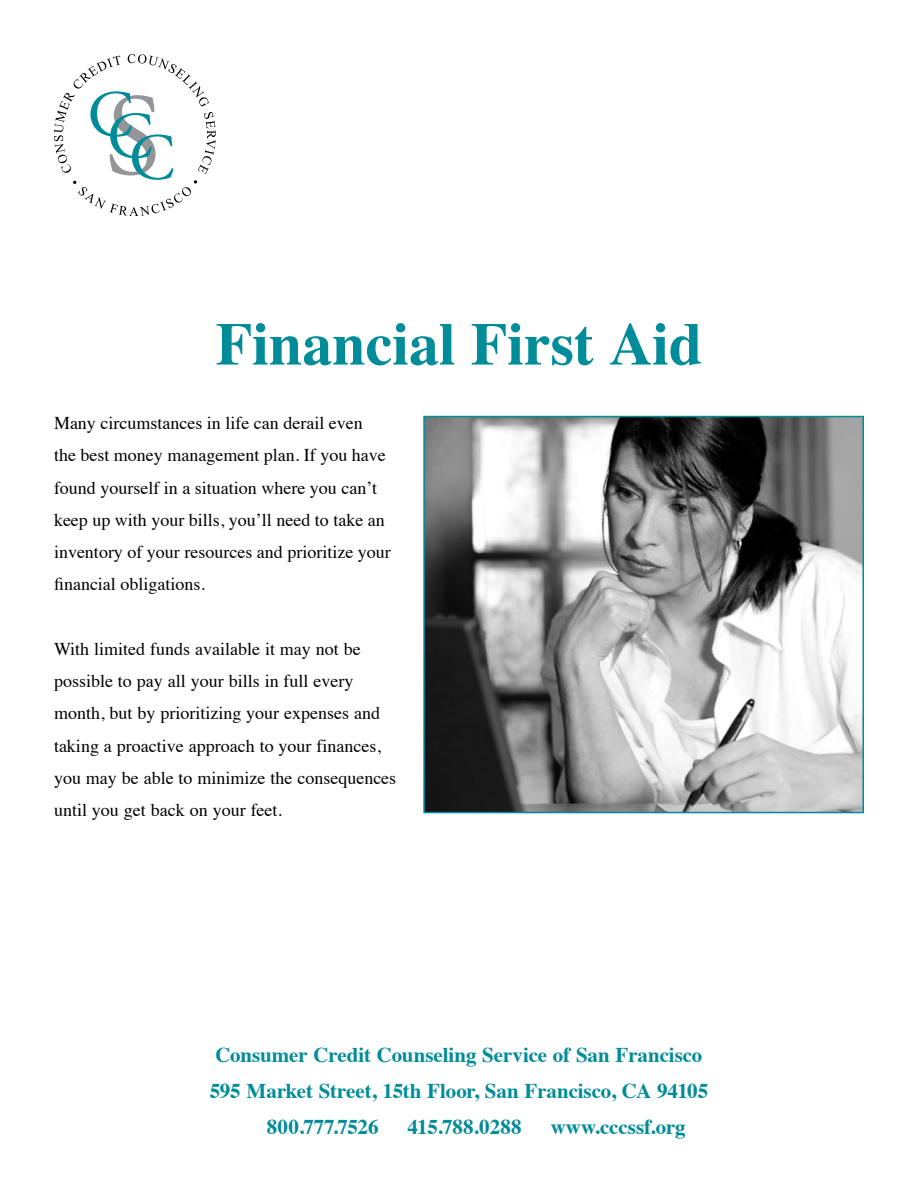
<style>
.page{position:relative;width:918px;height:1188px;background:#fff}
.page>*{position:absolute;margin:0;border:0;box-sizing:border-box;transform-origin:0 0}
.t1{font:700 60px "Times";color:#008c99}
.t2{font:700 21px "Times";letter-spacing:-.005em;color:#008c99}
.t3{font:18px/32.2px "Times";color:#000}
</style>
<div class="page">
<img style="left:426px;top:419px;width:435px;height:391px">
<div style="left:423px;top:416px;width:441px;height:397px;border:2px solid #008c99"></div>
<svg style="left:54px;top:54px;width:162px;height:162px"></svg>
<h1 class="t1" style="left:216px;top:287px;width:488px">Financial First Aid</h1>
<p class="t3" style="left:54px;top:405px;width:338px">Many circumstances in life can derail even<br>the best money management plan. If you have found yourself in a situation where you can’t keep up with your bills, you’ll need to take an inventory of your resources and prioritize your financial obligations.</p>
<p class="t3" style="left:54px;top:631px;width:344px">With limited funds available it may not be possible to pay all your bills in full every month, but by prioritizing your expenses and taking a proactive approach to your finances, you may be able to minimize the consequences until you get back on your feet.</p>
<p class="t2" style="left:215px;top:1035px;width:489px">Consumer Credit Counseling Service of San Francisco</p>
<p class="t2" style="left:210px;top:1071px;width:500px">595 Market Street, 15th Floor, San Francisco, CA 94105</p>
<p class="t2" style="left:267px;top:1107px;width:113px">800.777.7526</p>
<p class="t2" style="left:408px;top:1107px;width:116px">415.788.0288</p>
<p class="t2" style="left:551px;top:1107px;width:137px">www.cccssf.org</p>
</div>
